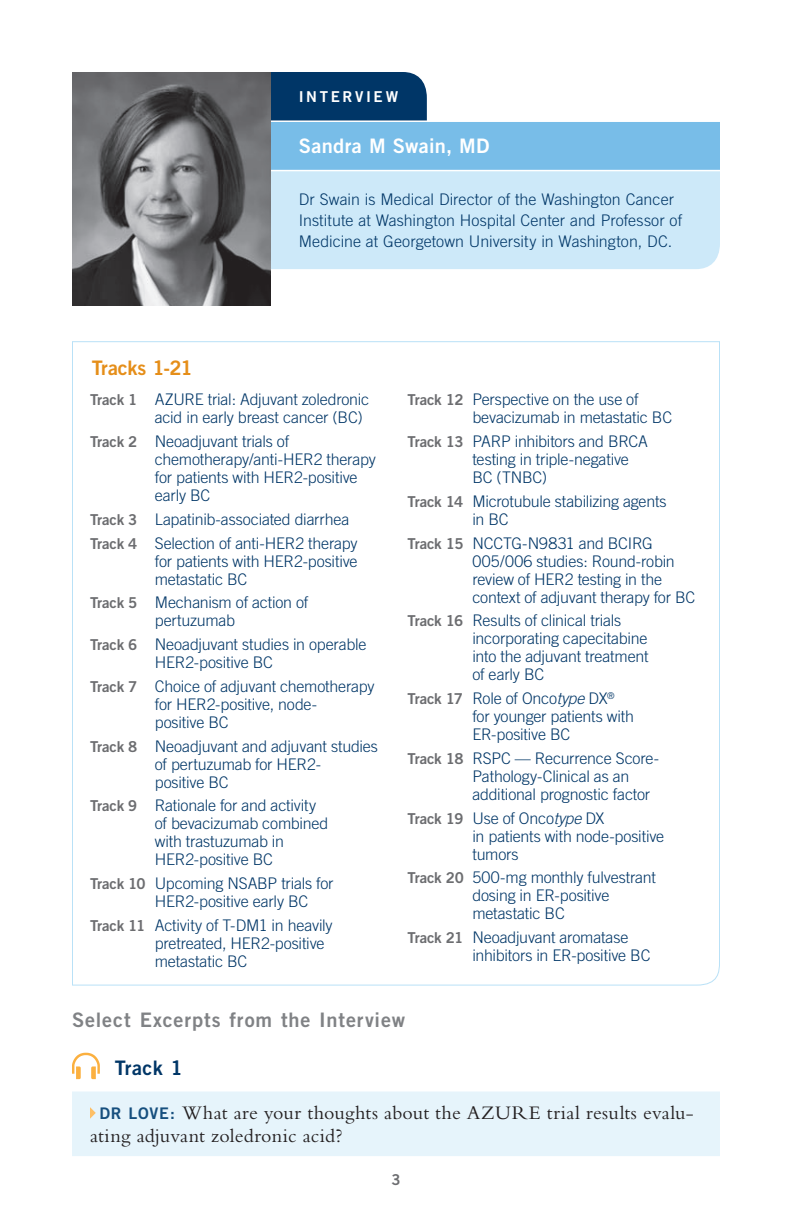
<style>
.page{position:relative;width:792px;height:1224px;background:#fff}
.page>*{position:absolute;margin:0;border:0;box-sizing:border-box;transform-origin:0 0}
.t1{font:20px/23px "Bembo RTP Std";letter-spacing:.01em;color:#231f20}
.t2{font:20px "Trade Gothic LT Std Bd 2";letter-spacing:.045em;color:#808285}
.t3{font:20px "Trade Gothic LT Std Bd 2";letter-spacing:.015em;color:#fff}
.t4{font:20px "Trade Gothic LT Std Bd 2";letter-spacing:-.01em;color:#e58e19}
.t5{font:20px "Trade Gothic LT Std Bd 2";letter-spacing:.015em;color:#003667}
.t6{font:300 16px/18px "Trade Gothic LT Std";letter-spacing:-.01em;color:#003667}
.t7{font:15px "Trade Gothic LT Std Bd 2";letter-spacing:.175em;color:#fff}
.t8{font:15px "Trade Gothic LT Std Bd 2";color:#6c6d70}
.s1{font-family:"Trade Gothic LT Std Bd 2";font-weight:400;font-size:15px;color:#6c6d70}
.s2{font-style:italic}
.s3{font-family:"Trade Gothic LT Std Bd 2";font-size:16px;color:#164f7e}
</style>
<div class="page">
<div style="left:270px;top:72px;width:157px;height:48px;background:#003667"></div>
<div style="left:270px;top:121px;width:450px;height:50px;background:#78bde8"></div>
<div style="left:270px;top:171px;width:450px;height:98px;background:#cde9f9"></div>
<hr style="left:270px;top:170px;width:450px;height:1px;background:#fff">
<hr style="left:270px;top:120px;width:450px;height:2px;background:#fff">
<svg style="left:72px;top:341px;width:648px;height:645px"></svg>
<img style="left:72px;top:72px;width:198px;height:234px">
<div style="left:72px;top:1092px;width:648px;height:64px;background:#e6f4fb"></div>
<svg style="left:72px;top:1053px;width:28px;height:26px"></svg>
<svg style="left:90px;top:1107px;width:6px;height:12px"></svg>
<p class="t7" style="left:299px;top:87px;width:101px">INTERVIEW</p>
<p class="t3" style="left:299px;top:134px;width:192px">Sandra M Swain, MD</p>
<p class="t6" style="left:299px;top:188px;width:385px;line-height:21px">Dr Swain is Medical Director of the Washington Cancer<br>Institute at Washington Hospital Center and Professor of<br>Medicine at Georgetown University in Washington, DC.</p>
<p class="t4" style="left:92px;top:355px;width:103px">Tracks 1-21</p>
<p class="t6" style="left:155px;top:390px;width:216px;text-indent:-65px"><span class="s1">Track 1</span> AZURE trial: Adjuvant zoledronic acid in early breast cancer (BC)</p>
<p class="t6" style="left:155px;top:432px;width:222px;text-indent:-65px"><span class="s1">Track 2</span> Neoadjuvant trials of chemotherapy/anti-HER2 therapy for patients with HER2-positive early BC</p>
<p class="t6" style="left:90px;top:507px;width:269px;line-height:23.8px"><span class="s1">Track 3</span> Lapatinib-associated diarrhea<br><span class="s1">Track 4</span> Selection of anti-HER2 therapy</p>
<p class="t6" style="left:155px;top:552px;width:204px">for patients with HER2-positive metastatic BC</p>
<p class="t6" style="left:90px;top:593px;width:220px;text-align:center"><span class="s1">Track 5</span> Mechanism of action of pertuzumab</p>
<p class="t6" style="left:155px;top:635px;width:213px;text-indent:-65px"><span class="s1">Track 6</span> Neoadjuvant studies in operable<br>HER2-positive BC</p>
<p class="t6" style="left:155px;top:677px;width:221px;text-indent:-65px"><span class="s1">Track 7</span> Choice of adjuvant chemotherapy for HER2-positive, node-<br>positive BC</p>
<p class="t6" style="left:155px;top:737px;width:225px;text-indent:-65px"><span class="s1">Track 8</span> Neoadjuvant and adjuvant studies of pertuzumab for HER2-<br>positive BC</p>
<p class="t6" style="left:155px;top:796px;width:175px;text-indent:-65px"><span class="s1">Track 9</span> Rationale for and activity of bevacizumab combined with trastuzumab in<br>HER2-positive BC</p>
<p class="t6" style="left:155px;top:874px;width:180px;text-indent:-65px"><span class="s1">Track 10</span> Upcoming NSABP trials for<br>HER2-positive early BC</p>
<p class="t6" style="left:155px;top:916px;width:179px;text-indent:-65px"><span class="s1">Track 11</span> Activity of T-DM1 in heavily pretreated, HER2-positive metastatic BC</p>
<p class="t6" style="left:472px;top:390px;width:201px;text-indent:-65px"><span class="s1">Track 12</span> Perspective on the use of bevacizumab in metastatic BC</p>
<p class="t6" style="left:472px;top:432px;width:177px;text-indent:-65px"><span class="s1">Track 13</span> PARP inhibitors and BRCA testing in triple-negative<br>BC (TNBC)</p>
<p class="t6" style="left:472px;top:492px;width:196px;text-indent:-65px"><span class="s1">Track 14</span> Microtubule stabilizing agents in BC</p>
<p class="t6" style="left:472px;top:534px;width:224px;text-indent:-65px"><span class="s1">Track 15</span> NCCTG-N9831 and BCIRG<br>005/006 studies: Round-robin review of HER2 testing in the context of adjuvant therapy for BC</p>
<p class="t6" style="left:472px;top:611px;width:178px;text-indent:-65px"><span class="s1">Track 16</span> Results of clinical trials incorporating capecitabine into the adjuvant treatment of early BC</p>
<p class="t6" style="left:472px;top:689px;width:163px;text-indent:-65px"><span class="s1">Track 17</span> Role of Onco<span class="s2">type</span> DX<sup>® </sup>for younger patients with<br>ER-positive BC</p>
<p class="t6" style="left:472px;top:749px;width:188px;text-indent:-65px"><span class="s1">Track 18</span> RSPC — Recurrence Score-<br>Pathology-Clinical as an additional prognostic factor</p>
<p class="t6" style="left:472px;top:809px;width:193px;text-indent:-65px"><span class="s1">Track 19</span> Use of Onco<span class="s2">type</span> DX<br>in patients with node-positive tumors</p>
<p class="t6" style="left:472px;top:868px;width:185px;text-indent:-65px"><span class="s1">Track 20</span> 500-mg monthly fulvestrant dosing in ER-positive metastatic BC</p>
<p class="t6" style="left:472px;top:928px;width:180px;text-indent:-65px"><span class="s1">Track 21</span> Neoadjuvant aromatase inhibitors in ER-positive BC</p>
<p class="t2" style="left:72px;top:1007px;width:335px">Select Excerpts from the Interview</p>
<p class="t5" style="left:115px;top:1055px;width:69px">Track 1</p>
<p class="t1" style="left:90px;top:1101px;width:605px;text-indent:9px"><span class="s3">DR LOVE:</span> What are your thoughts about the AZURE trial results evalu&shy;ating adjuvant zoledronic acid?</p>
<p class="t8" style="left:391px;top:1170px;width:11px">3</p>
</div>
